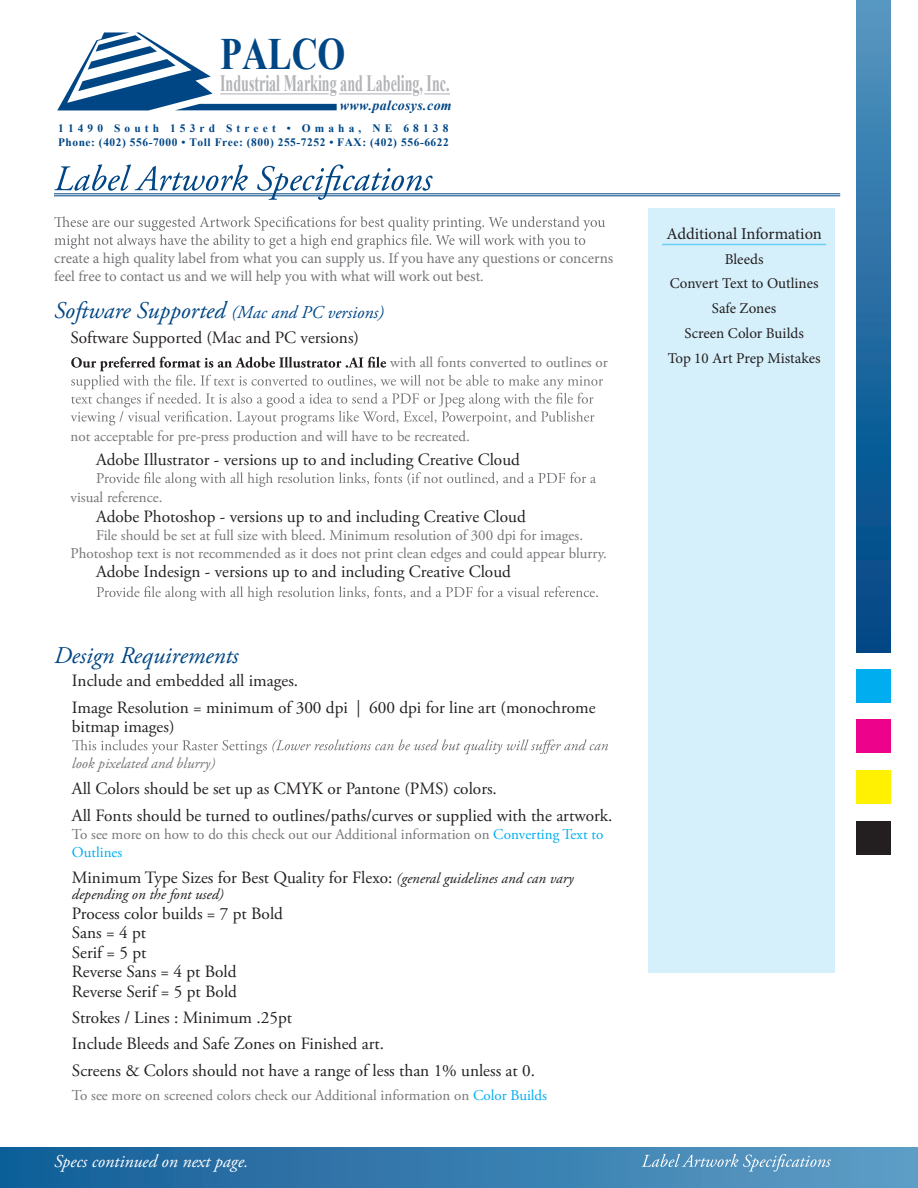
<style>
.page{position:relative;width:918px;height:1188px;background:#fff}
.page>*{position:absolute;margin:0;border:0;box-sizing:border-box;transform-origin:0 0}
.t1{font:700 44.85px "Times New Roman";color:#004684;scale:.8 1}
.t2{font:italic 24px "Adobe Garamond Pro";color:#004684}
.t3{font:700 23.4px "Times New Roman";color:#b2b3b7;scale:.6 1}
.t4{font:italic 18px "Adobe Garamond Pro";color:#004684}
.t5{font:italic 18px "Adobe Garamond Pro";color:#fff}
.t6{font:17.25px/26.2px "Adobe Garamond Pro";color:#231f20}
.t7{font:16.5px "Minion Pro";color:#231f20}
.t8{font:15px/18px "Adobe Garamond Pro";color:#757679}
.t9{font:15px/18px "Minion Pro";color:#757679}
.t10{font:15px/24.8px "Minion Pro";color:#231f20;text-align:center}
.t11{font:italic 15px "Adobe Garamond Pro";color:#757679}
.t12{font:italic 15px "Adobe Garamond Pro";color:#231f20}
.t13{font:italic 700 13.95px "Times New Roman";letter-spacing:.025em;color:#004684}
.t14{font:700 11.4px/13.6px "Times New Roman";letter-spacing:.05em;color:#004684}
.s1{font-size:24px}
.s2{color:#00aeef}
.s3{font-style:italic;font-size:15px}
</style>
<div class="page">
<div style="left:648px;top:208px;width:187px;height:765px;background:#d6f0fb"></div>
<svg style="left:424px;top:93px;width:26px;height:1px"></svg>
<hr style="left:339px;top:93px;width:72px;height:1px;background:#b2b3b7">
<svg style="left:57px;top:32px;width:280px;height:78px"></svg>
<div style="left:856px;top:0;width:35px;height:652px;background:linear-gradient(to bottom,#5295c0,#004484)"></div>
<div style="left:856px;top:669px;width:35px;height:34px;background:#00aeef"></div>
<div style="left:856px;top:770px;width:35px;height:34px;background:#fff101"></div>
<div style="left:856px;top:720px;width:35px;height:33px;background:#ed028c"></div>
<div style="left:856px;top:821px;width:35px;height:34px;background:#231f20"></div>
<div style="left:0;top:1148px;width:918px;height:40px;background:linear-gradient(to right,#125d97,#5e9dc5)"></div>
<svg style="left:642px;top:1154px;width:189px;height:18px;background:#6aa1c6"></svg>
<svg style="left:54px;top:164px;width:379px;height:36px"></svg>
<svg style="left:71px;top:357px;width:532px;height:68px"></svg>
<svg style="left:104px;top:472px;width:492px;height:15px"></svg>
<svg style="left:97px;top:586px;width:501px;height:15px"></svg>
<hr style="left:54px;top:193px;width:786px;height:1px;background:#004684">
<hr style="left:54px;top:195px;width:786px;height:1px;background:#004684">
<hr style="left:662px;top:244px;width:164px;height:1px;background:#6bcff6">
<svg style="left:72px;top:739px;width:536px;height:15px"></svg>
<svg style="left:54px;top:216px;width:551px;height:33px"></svg>
<h1 class="t1" style="left:220px;top:23px;width:158px">PALCO</h1>
<h3 class="t3" style="left:220px;top:67px;width:384px">Industrial Marking and Labeling, Inc.</h3>
<p class="t14" style="left:58px;top:121px;width:392px">11490 South 153rd Street • Omaha, NE 68138<br>Phone: (402) 556-7000 • Toll Free: (800) 255-7252 • FAX: (402) 556-6622</p>
<p class="t13" style="left:340px;top:96px;width:114px">www.palcosys.com</p>
<p class="t9" style="left:54px;top:249px;width:561px">create a high quality label from what you can supply us. If you have any questions or concerns feel free to contact us and we will help you with what will work out best.</p>
<p class="t4" style="left:54px;top:301px;width:331px"><span class="s1">Software Supported</span> (Mac and PC versions)</p>
<p class="t6" style="left:71px;top:325px;width:290px">Software Supported (Mac and PC versions)</p>
<p class="t8" style="left:390px;top:354px;width:219px">with all fonts converted to outlines or</p>
<p class="t8" style="left:71px;top:428px;width:401px">not acceptable for pre-press production and will have to be recreated.</p>
<p class="t6" style="left:96px;top:447px;width:425px">Adobe Illustrator - versions up to and including Creative Cloud</p>
<p class="t8" style="left:71px;top:469px;width:93px;line-height:19.5px;text-indent:25px">P<br>visual reference.</p>
<p class="t6" style="left:96px;top:504px;width:431px">Adobe Photoshop - versions up to and including Creative Cloud</p>
<p class="t8" style="left:71px;top:527px;width:538px;text-align:center">File should be set at full size with bleed. Minimum resolution of 300 dpi for images.<br>Photoshop text is not recommended as it does not print clean edges and could appear blurry.</p>
<p class="t6" style="left:96px;top:559px;width:416px">Adobe Indesign - versions up to and including Creative Cloud</p>
<h2 class="t2" style="left:54px;top:641px;width:186px">Design Requirements</h2>
<p class="t6" style="left:72px;top:668px;width:525px">Include and embedded all images.<br>Image Resolution = minimum of 300 dpi | 600 dpi for line art (monochrome</p>
<p class="t6" style="left:72px;top:714px;width:104px">bitmap images)</p>
<p class="t11" style="left:72px;top:754px;width:145px">look pixelated and blurry)</p>
<p class="t6" style="left:72px;top:776px;width:542px">All Colors should be set up as CMYK or Pantone (PMS) colors.<br>All Fonts should be turned to outlines/paths/curves or supplied with the artwork.</p>
<p class="t8" style="left:72px;top:825px;width:533px">To see more on how to do this check out our Additional information on <span class="s2">Converting Text to<br>Outlines</span></p>
<p class="t6" style="left:72px;top:865px;width:503px">Minimum Type Sizes for Best Quality for Flexo: <span class="s3">(general guidelines and can vary</span></p>
<p class="t12" style="left:72px;top:886px;width:153px">depending on the font used)</p>
<p class="t6" style="left:72px;top:904px;width:213px;line-height:19.5px">Process color builds = 7 pt Bold<br>Sans = 4 pt<br>Serif = 5 pt<br>Reverse Sans = 4 pt Bold<br>Reverse Serif = 5 pt Bold</p>
<p class="t6" style="left:72px;top:1005px;width:465px">Strokes / Lines : Minimum .25pt<br>Include Bleeds and Safe Zones on Finished art.<br>Screens &amp; Colors should not have a range of less than 1% unless at 0.</p>
<p class="t8" style="left:72px;top:1087px;width:477px">To see more on screened colors check our Additional information on <span class="s2">Color Builds</span></p>
<p class="t5" style="left:54px;top:1150px;width:196px">Specs continued on next page.</p>
<p class="t7" style="left:666px;top:222px;width:157px">Additional Information</p>
<p class="t10" style="left:668px;top:246px;width:154px">Bleeds<br>Convert Text to Outlines<br>Safe Zones<br>Screen Color Builds<br>Top 10 Art Prep Mistakes</p>
</div>
